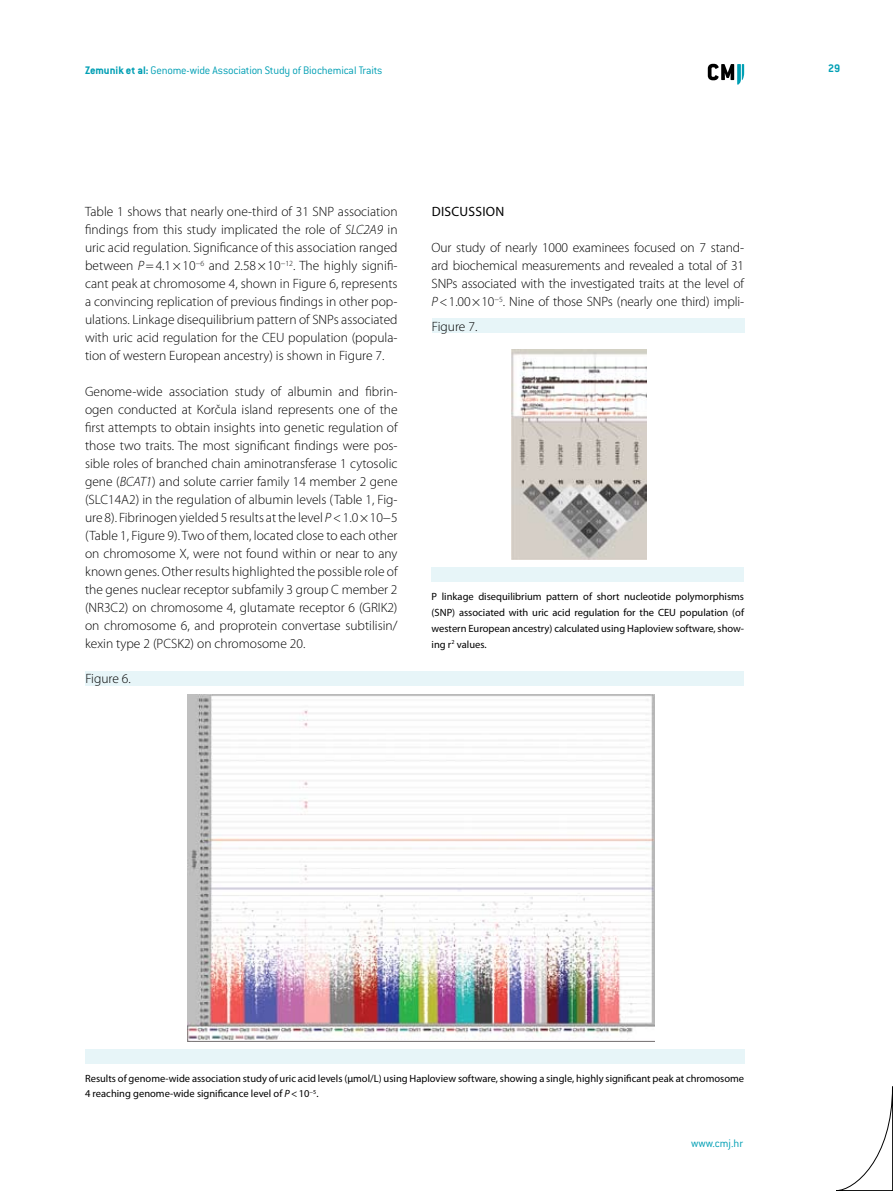
<style>
.page{position:relative;width:893px;height:1191px;background:#fff}
.page>*{position:absolute;margin:0;border:0;box-sizing:border-box;transform-origin:0 0}
.t1{font:300 13.5px/18px "Myriad Pro";color:#000;text-align:justify}
.t2{font:13.5px "Myriad Pro";color:#000}
.t3{font:300 12px "ITC Conduit LTCE";letter-spacing:-.015em;color:#009fb4}
.t4{font:700 12px "ITC Conduit LTCE";color:#009fb4}
.t5{font:10.5px/15.8px "Myriad Pro";color:#000}
.s1{font-weight:700}
.s2{font-style:italic}
</style>
<div class="page">
<svg style="left:708px;top:64px;width:36px;height:21px"></svg>
<svg style="left:836px;top:1086px;width:57px;height:105px"></svg>
<img style="left:188px;top:694px;width:467px;height:347px">
<div style="left:85px;top:671px;width:659px;height:15px;background:#e7f5f8"></div>
<div style="left:85px;top:1049px;width:659px;height:15px;background:#e7f5f8"></div>
<img style="left:511px;top:349px;width:136px;height:211px">
<div style="left:432px;top:318px;width:312px;height:15px;background:#e7f5f8"></div>
<div style="left:432px;top:567px;width:312px;height:15px;background:#e7f5f8"></div>
<p class="t3" style="left:85px;top:63px;width:299px"><span class="s1">Zemunik et al:</span> Genome-wide Association Study of Biochemical Traits</p>
<p class="t4" style="left:828px;top:61px;width:14px">29</p>
<p class="t1" style="left:85px;top:202px;width:314px">Table 1 shows that nearly one-third of 31 SNP association findings from this study implicated the role of <span class="s2">SLC2A9</span> in uric acid regulation. Significance of this association ranged between <span class="s2">P</span>=4.1×10<sup>−6</sup> and 2.58×10<sup>−12</sup>. The highly signifi&shy;cant peak at chromosome 4, shown in Figure 6, represents a convincing replication of previous findings in other pop&shy;ulations. Linkage disequilibrium pattern of SNPs associated with uric acid regulation for the CEU population (popula&shy;tion of western European ancestry) is shown in Figure 7.</p>
<p class="t1" style="left:85px;top:382px;width:314px">Genome-wide association study of albumin and fibrin&shy;ogen conducted at Korčula island represents one of the first attempts to obtain insights into genetic regulation of those two traits. The most significant findings were pos&shy;sible roles of branched chain aminotransferase 1 cytosolic gene (<span class="s2">BCAT1</span>) and solute carrier family 14 member 2 gene (SLC14A2) in the regulation of albumin levels (Table 1, Fig&shy;ure 8). Fibrinogen yielded 5 results at the level <span class="s2">P</span>&lt;1.0×10−5 (Table 1, Figure 9). Two of them, located close to each other on chromosome X, were not found within or near to any known genes. Other results highlighted the possible role of the genes nuclear receptor subfamily 3 group C member 2 (NR3C2) on chromosome 4, glutamate receptor 6 (GRIK2) on chromosome 6, and proprotein convertase subtilisin/ kexin type 2 (PCSK2) on chromosome 20.</p>
<p class="t1" style="left:85px;top:670px;width:47px">Figure 6.</p>
<p class="t2" style="left:432px;top:203px;width:17px">Discussi</p>
<p class="t2" style="left:486px;top:203px;width:20px">on</p>
<p class="t1" style="left:432px;top:238px;width:314px">Our study of nearly 1000 examinees focused on 7 stand&shy;ard biochemical measurements and revealed a total of 31<br>SNPs associated with the investigated traits at the level of <span class="s2">P</span>&lt;1.00×10<sup>−5</sup>. Nine of those SNPs (nearly one third) impli-</p>
<p class="t1" style="left:432px;top:317px;width:47px">Figure 7.</p>
<p class="t5" style="left:432px;top:589px;width:314px;text-align:justify">P linkage disequilibrium pattern of short nucleotide polymorphisms (SNP) associated with uric acid regulation for the CEU population (of western European ancestry) calculated using Haploview software, show&shy;ing r<sup>2</sup> values.</p>
<p class="t5" style="left:85px;top:1070px;width:661px">Results of genome-wide association study of uric acid levels (µmol/L) using Haploview software, showing a single, highly significant peak at chromosome<br>4 reaching genome-wide significance level of <span class="s2">P</span> &lt;10<sup>−5</sup>.</p>
<p class="t3" style="left:691px;top:1136px;width:54px">www.cmj.hr</p>
</div>
